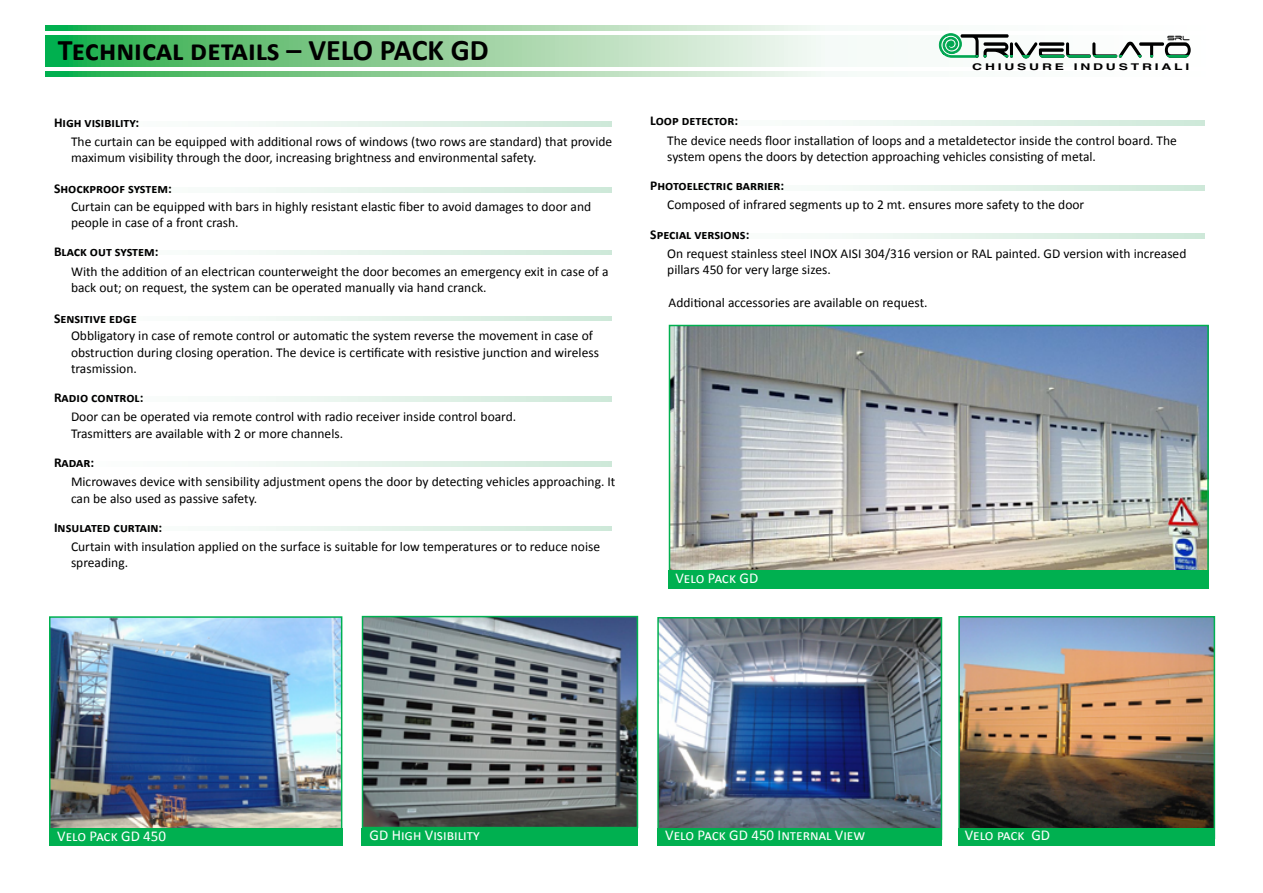
<style>
.page{position:relative;width:1263px;height:893px;background:#fff}
.page>*{position:absolute;margin:0;border:0;box-sizing:border-box;transform-origin:0 0}
.t1{font:700 30px "Calibri";color:#000}
.t2{font:15px "Calibri";color:#fff}
.t3{font:13.5px/16.2px "Calibri";color:#000}
.t4{font:700 13.5px "Calibri";color:#000}
.t5{font:10.2px "Space Age";color:#000;scale:.83 1}
.t6{font:700 9.3px "Helvetica";letter-spacing:.2em;color:#000;scale:1.5 1}
</style>
<div class="page">
<svg style="left:248px;top:121px;width:363px;height:5px"></svg>
<svg style="left:248px;top:187px;width:363px;height:5px"></svg>
<svg style="left:248px;top:250px;width:363px;height:5px"></svg>
<svg style="left:248px;top:316px;width:363px;height:5px"></svg>
<svg style="left:248px;top:396px;width:363px;height:5px"></svg>
<svg style="left:248px;top:461px;width:363px;height:5px"></svg>
<svg style="left:248px;top:526px;width:363px;height:5px"></svg>
<svg style="left:842px;top:185px;width:363px;height:5px"></svg>
<svg style="left:842px;top:233px;width:363px;height:5px"></svg>
<svg style="left:842px;top:121px;width:363px;height:4px"></svg>
<svg style="left:45px;top:72px;width:780px;height:5px"></svg>
<svg style="left:45px;top:26px;width:780px;height:5px"></svg>
<svg style="left:45px;top:36px;width:780px;height:31px"></svg>
<svg style="left:938px;top:33px;width:253px;height:26px"></svg>
<hr style="left:960px;top:55px;width:49px;height:3px;background:#00a651">
<img style="left:52px;top:619px;width:287px;height:209px">
<div style="left:49px;top:616px;width:293px;height:220px;border:2px solid #00b050"></div>
<div style="left:49px;top:828px;width:293px;height:18px;background:#00b050"></div>
<img style="left:365px;top:619px;width:270px;height:206px">
<div style="left:362px;top:616px;width:276px;height:212px;border:2px solid #00b050"></div>
<div style="left:362px;top:828px;width:276px;height:17px;background:#00b050"></div>
<img style="left:660px;top:620px;width:279px;height:208px">
<div style="left:657px;top:617px;width:285px;height:223px;border:2px solid #00b050"></div>
<div style="left:657px;top:828px;width:285px;height:17px;background:#00b050"></div>
<img style="left:961px;top:619px;width:251px;height:209px">
<div style="left:958px;top:616px;width:257px;height:223px;border:2px solid #00b050"></div>
<div style="left:958px;top:828px;width:257px;height:17px;background:#00b050"></div>
<img style="left:672px;top:328px;width:534px;height:242px">
<div style="left:669px;top:325px;width:540px;height:255px;border:2px solid #00b050"></div>
<div style="left:669px;top:570px;width:540px;height:18px;background:#00b050"></div>
<h1 class="t1" style="left:58px;top:32px;width:432px">Technical details – VELO PACK GD</h1>
<p class="t4" style="left:54px;top:114px;width:87px">High visibility:</p>
<p class="t3" style="left:71px;top:133px;width:543px">The curtain can be equipped with additional rows of windows (two rows are standard) that provide maximum visibility through the door, increasing brightness and environmental safety.</p>
<p class="t4" style="left:54px;top:180px;width:119px">Shockproof system:</p>
<p class="t3" style="left:71px;top:198px;width:522px">Curtain can be equipped with bars in highly resistant elastic fiber to avoid damages to door and people in case of a front crash.</p>
<p class="t4" style="left:54px;top:244px;width:106px">Black out system:</p>
<p class="t3" style="left:71px;top:262px;width:539px">With the addition of an electrican counterweight the door becomes an emergency exit in case of a back out; on request, the system can be operated manually via hand cranck.</p>
<p class="t4" style="left:54px;top:310px;width:84px">Sensitive edge</p>
<p class="t3" style="left:71px;top:327px;width:529px">Obbligatory in case of remote control or automatic the system reverse the movement in case of obstruction during closing operation. The device is certificate with resistive junction and wireless trasmission.</p>
<p class="t4" style="left:54px;top:389px;width:91px">Radio control:</p>
<p class="t3" style="left:71px;top:408px;width:447px">Door can be operated via remote control with radio receiver inside control board.<br>Trasmitters are available with 2 or more channels.</p>
<p class="t4" style="left:54px;top:454px;width:42px">Radar:</p>
<p class="t3" style="left:71px;top:473px;width:546px">Microwaves device with sensibility adjustment opens the door by detecting vehicles approaching. It can be also used as passive safety.</p>
<p class="t4" style="left:54px;top:519px;width:110px">Insulated curtain:</p>
<p class="t3" style="left:71px;top:538px;width:531px">Curtain with insulation applied on the surface is suitable for low temperatures or to reduce noise spreading.</p>
<p class="t5" style="left:1167px;top:34px;width:29px">srl</p>
<p class="t6" style="left:972px;top:61px;width:146px">CHIUSURE INDUSTRIALI</p>
<p class="t4" style="left:650px;top:112px;width:89px">Loop detector:</p>
<p class="t3" style="left:667px;top:131px;width:511px">The device needs floor installation of loops and a metaldetector inside the control board. The system opens the doors by detection approaching vehicles consisting of metal.</p>
<p class="t4" style="left:650px;top:177px;width:136px">Photoelectric barrier:</p>
<p class="t3" style="left:667px;top:196px;width:418px">Composed of infrared segments up to 2 mt. ensures more safety to the door</p>
<p class="t4" style="left:650px;top:226px;width:101px">Special versions:</p>
<p class="t3" style="left:667px;top:245px;width:521px">On request stainless steel INOX AISI 304/316 version or RAL painted. GD version with increased pillars 450 for very large sizes.</p>
<p class="t3" style="left:669px;top:293px;width:261px">Additional accessories are available on request.</p>
<p class="t2" style="left:675px;top:569px;width:84px">Velo Pack GD</p>
<p class="t2" style="left:57px;top:826px;width:110px">Velo Pack GD 450</p>
<p class="t2" style="left:370px;top:826px;width:112px">GD High Visibility</p>
<p class="t2" style="left:665px;top:826px;width:201px">Velo Pack GD 450 Internal View</p>
<p class="t2" style="left:965px;top:826px;width:87px">Velo pack GD</p>
</div>
